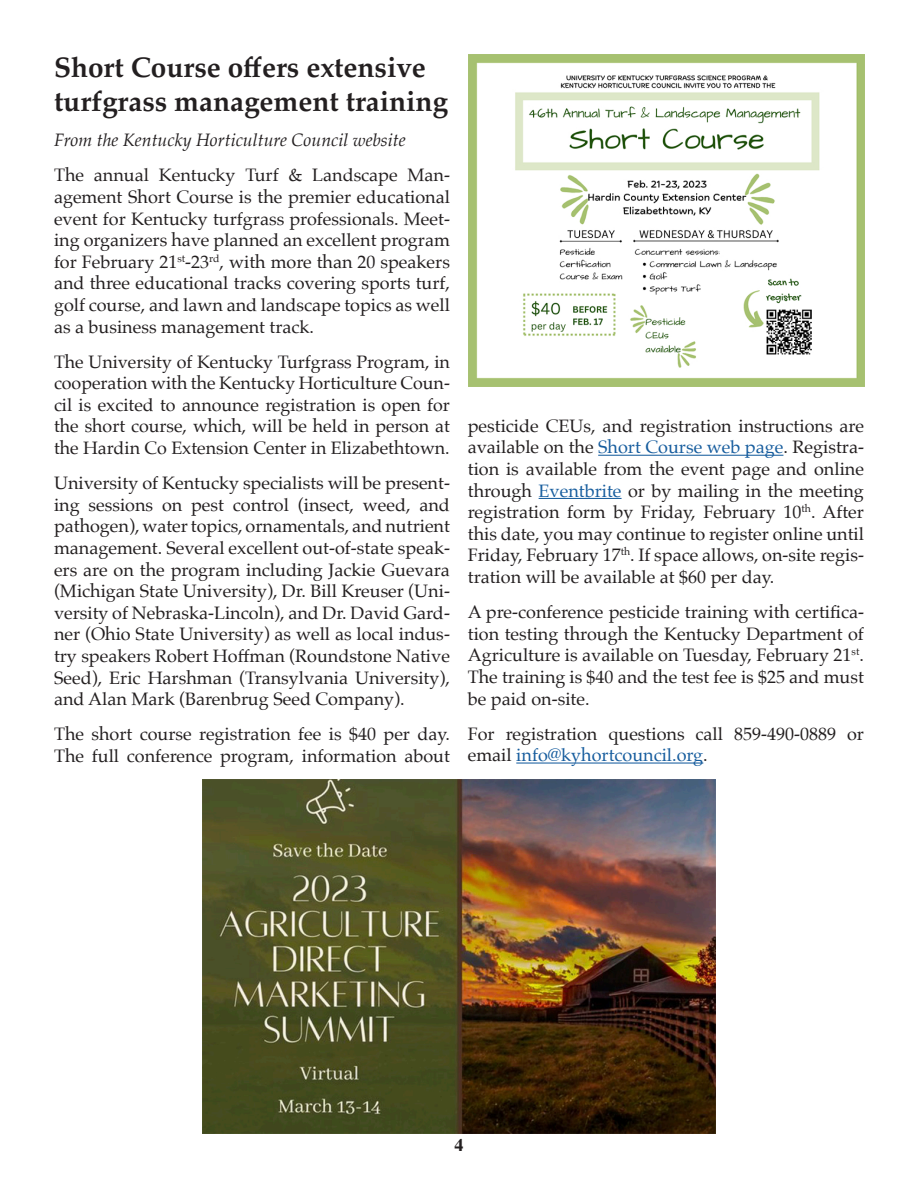
<style>
.page{position:relative;width:918px;height:1188px;background:#fff}
.page>*{position:absolute;margin:0;border:0;box-sizing:border-box;transform-origin:0 0}
.t1{font:700 28.5px/34.2px "Palatino";color:#231f20}
.t2{font:18px/21.6px "Palatino";color:#231f20;text-align:justify}
.t3{font:italic 18px "Palatino";color:#231f20}
.t4{font:700 18px "Times";color:#231f20}
.s1{color:#175d9e}
</style>
<div class="page">
<hr style="left:598px;top:455px;width:185px;height:1px;background:#175d9e">
<hr style="left:539px;top:498px;width:83px;height:1px;background:#175d9e">
<hr style="left:516px;top:763px;width:187px;height:1px;background:#175d9e">
<img style="left:469px;top:54px;width:395px;height:332px">
<img style="left:202px;top:780px;width:514px;height:354px">
<p class="t1" style="left:54px;top:49px;width:396px">Short Course offers extensive turfgrass management training</p>
<p class="t3" style="left:54px;top:125px;width:353px">From the Kentucky Horticulture Council website</p>
<p class="t2" style="left:54px;top:164px;width:397px">The annual Kentucky Turf &amp; Landscape Man&shy;agement Short Course is the premier educational event for Kentucky turfgrass professionals. Meet&shy;ing organizers have planned an excellent program for February 21<sup>st</sup>-23<sup>rd</sup>, with more than 20 speakers and three educational tracks covering sports turf, golf course, and lawn and landscape topics as well as a business management track.</p>
<p class="t2" style="left:54px;top:351px;width:398px">The University of Kentucky Turfgrass Program, in cooperation with the Kentucky Horticulture Coun&shy;cil is excited to announce registration is open for the short course, which, will be held in person at the Hardin Co Extension Center in Elizabethtown.</p>
<p class="t2" style="left:54px;top:472px;width:398px">University of Kentucky specialists will be present&shy;ing sessions on pest control (insect, weed, and pathogen), water topics, ornamentals, and nutrient management. Several excellent out-of-state speak&shy;ers are on the program including Jackie Guevara (Michigan State University), Dr. Bill Kreuser (Uni&shy;versity of Nebraska-Lincoln), and Dr. David Gard&shy;ner (Ohio State University) as well as local indus&shy;try speakers Robert Hoffman (Roundstone Native Seed), Eric Harshman (Transylvania University), and Alan Mark (Barenbrug Seed Company).</p>
<p class="t2" style="left:54px;top:723px;width:397px">The short course registration fee is $40 per day.<br>The full conference program, information about</p>
<p class="t2" style="left:468px;top:415px;width:398px">pesticide CEUs, and registration instructions are available on the <span class="s1">Short Course web page</span>. Registra&shy;tion is available from the event page and online through <span class="s1">Eventbrite</span> or by mailing in the meeting registration form by Friday, February 10<sup>th</sup>. After this date, you may continue to register online until Friday, February 17<sup>th</sup>. If space allows, on-site regis&shy;tration will be available at $60 per day.</p>
<p class="t2" style="left:468px;top:601px;width:398px">A pre-conference pesticide training with certifica&shy;tion testing through the Kentucky Department of Agriculture is available on Tuesday, February 21<sup>st</sup>.<br>The training is $40 and the test fee is $25 and must be paid on-site.</p>
<p class="t2" style="left:468px;top:723px;width:398px">For registration questions call 859-490-0889 or email <span class="s1">info@kyhortcouncil.org</span>.</p>
<p class="t4" style="left:454px;top:1127px;width:10px">4</p>
</div>
